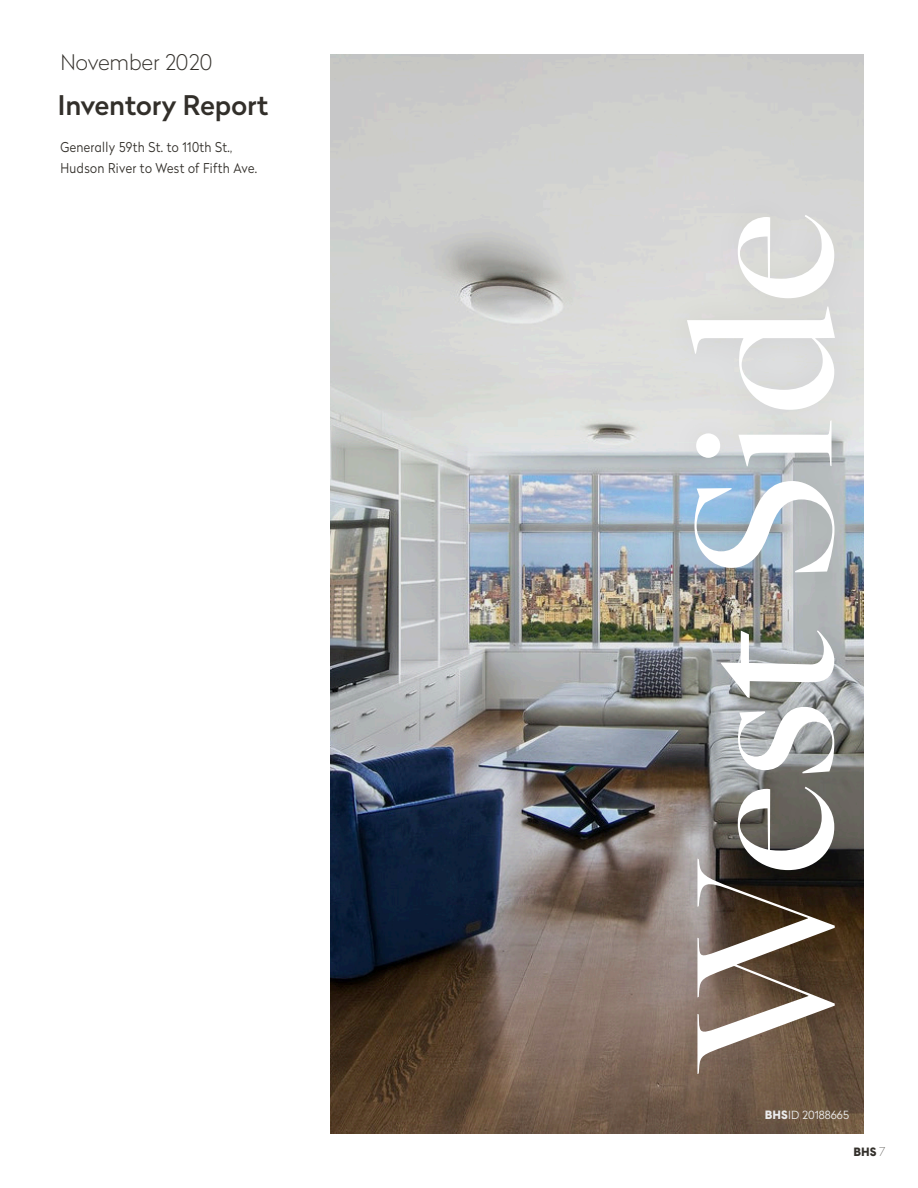
<style>
.page{position:relative;width:918px;height:1188px;background:#fff}
.page>*{position:absolute;margin:0;border:0;box-sizing:border-box;transform-origin:0 0}
.t1{font:500 214.5px "Freight Big Pro";letter-spacing:.025em;color:#fff}
.t2{font:500 27px "Radikal";color:#322f2a}
.t3{font:100 21.45px "Radikal";color:#322f2a}
.Headline_B_All_Caps{font:300 13.5px "Radikal";letter-spacing:.03em;color:#322f2a;scale:.9 1}
.t4{font:900 12px "Cadiz";color:#322f2a}
.t5{font:300 11.25px "Radikal";color:#fff}
.s1{font-family:"Cadiz";font-weight:900;font-size:12px}
.s2{font-family:"Radikal";font-weight:100}
</style>
<div class="page">
<img style="left:331px;top:54px;width:533px;height:1080px">
<div style="left:659px;top:189px;width:205px;height:908px;background:#231f20;opacity:.08"></div>
<p class="t3" style="left:60px;top:48px;width:153px">November 2020</p>
<p class="t2" style="left:58px;top:86px;width:212px">Inventory Report</p>
<p class="Headline_B_All_Caps" style="left:60px;top:138px;width:193px">Generally 59th St. to 110th St.,</p>
<p class="Headline_B_All_Caps" style="left:60px;top:159px;width:220px">Hudson River to West of Fifth Ave.</p>
<p class="t1" style="left:622px;top:1072px;width:862px;rotate:-90deg">West Side</p>
<p class="t5" style="left:765px;top:1107px;width:86px"><span class="s1">BHS</span>ID 20188665</p>
<p class="t4" style="left:854px;top:1144px;width:34px">BHS <span class="s2">7</span></p>
</div>
